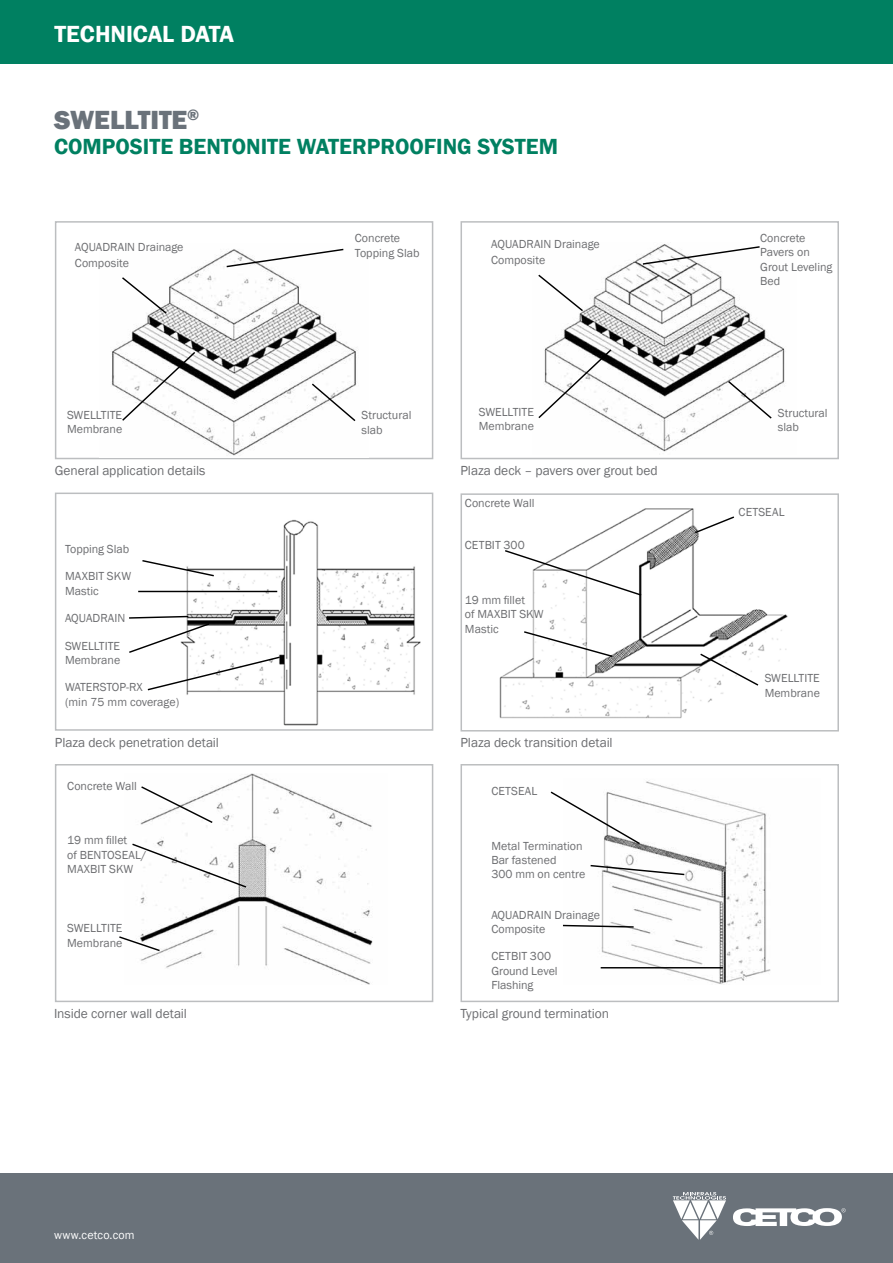
<style>
.page{position:relative;width:893px;height:1263px;background:#fff}
.page>*{position:absolute;margin:0;border:0;box-sizing:border-box;transform-origin:0 0}
.t1{font:800 27px "Franklin Gothic";letter-spacing:-.005em;color:#6a727a}
.t2{font:600 24px "Franklin Gothic";color:#fff}
.t3{font:600 22.5px "Franklin Gothic";color:#008061}
.t4{font:13.5px "Franklin Gothic";letter-spacing:-.005em;color:#6d6e71}
.t5{font:12px/14.4px "Franklin Gothic";color:#6d6e71}
.t6{font:12px "Franklin Gothic";letter-spacing:.02em;color:#fff}
</style>
<div class="page">
<div style="left:0;top:0;width:893px;height:64px;background:#008061"></div>
<div style="left:0;top:1174px;width:893px;height:89px;background:#6a727a"></div>
<svg style="left:733px;top:1208px;width:113px;height:18px"></svg>
<svg style="left:673px;top:1192px;width:53px;height:48px"></svg>
<div style="left:55px;top:221px;width:378px;height:238px;border:2px solid #bcbec0"></div>
<img style="left:100px;top:254px;width:269px;height:203px">
<svg style="left:120px;top:276px;width:48px;height:39px"></svg>
<svg style="left:225px;top:248px;width:120px;height:20px"></svg>
<svg style="left:310px;top:382px;width:47px;height:41px"></svg>
<svg style="left:121px;top:350px;width:76px;height:72px"></svg>
<div style="left:460px;top:221px;width:379px;height:238px;border:2px solid #bcbec0"></div>
<img style="left:546px;top:244px;width:239px;height:208px">
<svg style="left:538px;top:273px;width:46px;height:40px"></svg>
<svg style="left:641px;top:245px;width:120px;height:21px"></svg>
<svg style="left:726px;top:379px;width:47px;height:41px"></svg>
<svg style="left:538px;top:348px;width:75px;height:72px"></svg>
<img style="left:172px;top:519px;width:249px;height:207px">
<svg style="left:142px;top:559px;width:73px;height:18px"></svg>
<hr style="left:138px;top:591px;width:139px;height:1px;background:#000">
<svg style="left:129px;top:615px;width:152px;height:76px"></svg>
<div style="left:55px;top:493px;width:378px;height:238px;border:2px solid #bcbec0"></div>
<img style="left:140px;top:774px;width:233px;height:210px">
<svg style="left:132px;top:842px;width:116px;height:47px"></svg>
<svg style="left:140px;top:785px;width:74px;height:39px"></svg>
<svg style="left:119px;top:935px;width:42px;height:17px"></svg>
<div style="left:55px;top:764px;width:378px;height:238px;border:2px solid #bcbec0"></div>
<img style="left:499px;top:508px;width:289px;height:211px">
<div style="left:460px;top:493px;width:379px;height:238px;border:2px solid #bcbec0"></div>
<img style="left:600px;top:781px;width:171px;height:203px">
<svg style="left:550px;top:790px;width:91px;height:55px"></svg>
<svg style="left:590px;top:864px;width:96px;height:12px"></svg>
<svg style="left:563px;top:924px;width:72px;height:4px"></svg>
<hr style="left:601px;top:967px;width:122px;height:1px;background:#000">
<div style="left:460px;top:764px;width:379px;height:238px;border:2px solid #bcbec0"></div>
<svg style="left:503px;top:549px;width:140px;height:48px"></svg>
<svg style="left:522px;top:630px;width:92px;height:28px"></svg>
<svg style="left:699px;top:652px;width:61px;height:35px"></svg>
<svg style="left:693px;top:515px;width:43px;height:19px"></svg>
<h2 class="t2" style="left:55px;top:20px;width:181px">TECHNICAL DATA</h2>
<h1 class="t1" style="left:54px;top:103px;width:147px">SWELLTITE<sup>®</sup></h1>
<h3 class="t3" style="left:54px;top:133px;width:506px">COMPOSITE BENTONITE WATERPROOFING SYSTEM</h3>
<p class="t5" style="left:75px;top:239px;width:110px;line-height:15.9px">AQUADRAIN Drainage<br>Composite</p>
<p class="t5" style="left:355px;top:231px;width:66px">Concrete<br>Topping Slab</p>
<p class="t5" style="left:491px;top:236px;width:110px;line-height:15.9px">AQUADRAIN Drainage<br>Composite</p>
<p class="t5" style="left:67px;top:408px;width:57px">SWELLTITE<br>Membrane</p>
<p class="t5" style="left:362px;top:408px;width:51px">Structural slab</p>
<p class="t5" style="left:479px;top:405px;width:57px">SWELLTITE<br>Membrane</p>
<p class="t4" style="left:55px;top:462px;width:152px">General application details</p>
<p class="t4" style="left:460px;top:462px;width:199px">Plaza deck – pavers over grout bed</p>
<p class="t5" style="left:65px;top:542px;width:66px">Topping Slab</p>
<p class="t5" style="left:65px;top:569px;width:68px">MAXBIT SKW<br>Mastic</p>
<p class="t5" style="left:65px;top:611px;width:62px">AQUADRAIN</p>
<p class="t5" style="left:65px;top:639px;width:57px">SWELLTITE<br>Membrane</p>
<p class="t5" style="left:65px;top:680px;width:116px">WATERSTOP-RX<br>(min 75 mm coverage)</p>
<p class="t5" style="left:465px;top:496px;width:71px">Concrete Wall</p>
<p class="t5" style="left:465px;top:538px;width:61px">CETBIT 300</p>
<p class="t5" style="left:465px;top:593px;width:80px">19 mm fillet<br>of MAXBIT SKW<br>Mastic</p>
<p class="t4" style="left:55px;top:734px;width:166px">Plaza deck penetration detail</p>
<p class="t4" style="left:460px;top:734px;width:154px">Plaza deck transition detail</p>
<p class="t5" style="left:67px;top:779px;width:71px">Concrete Wall</p>
<p class="t5" style="left:491px;top:784px;width:47px">CETSEAL</p>
<p class="t5" style="left:67px;top:833px;width:81px">19 mm fillet<br>of BENTOSEAL/<br>MAXBIT SKW</p>
<p class="t5" style="left:67px;top:921px;width:57px">SWELLTITE<br>Membrane</p>
<p class="t5" style="left:491px;top:839px;width:95px">Metal Termination<br>Bar fastened<br>300 mm on centre</p>
<p class="t5" style="left:491px;top:908px;width:110px">AQUADRAIN Drainage<br>Composite</p>
<p class="t5" style="left:491px;top:949px;width:68px">CETBIT 300<br>Ground Level<br>Flashing</p>
<p class="t4" style="left:54px;top:1005px;width:134px">Inside corner wall detail</p>
<p class="t4" style="left:460px;top:1005px;width:150px">Typical ground termination</p>
<p class="t5" style="left:760px;top:231px;width:74px">Concrete<br>Pavers on<br>Grout Leveling<br>Bed</p>
<p class="t5" style="left:778px;top:406px;width:51px">Structural slab</p>
<p class="t5" style="left:739px;top:505px;width:47px">CETSEAL</p>
<p class="t5" style="left:765px;top:671px;width:57px">SWELLTITE<br>Membrane</p>
<p class="t6" style="left:54px;top:1227px;width:82px">www.cetco.com</p>
</div>
